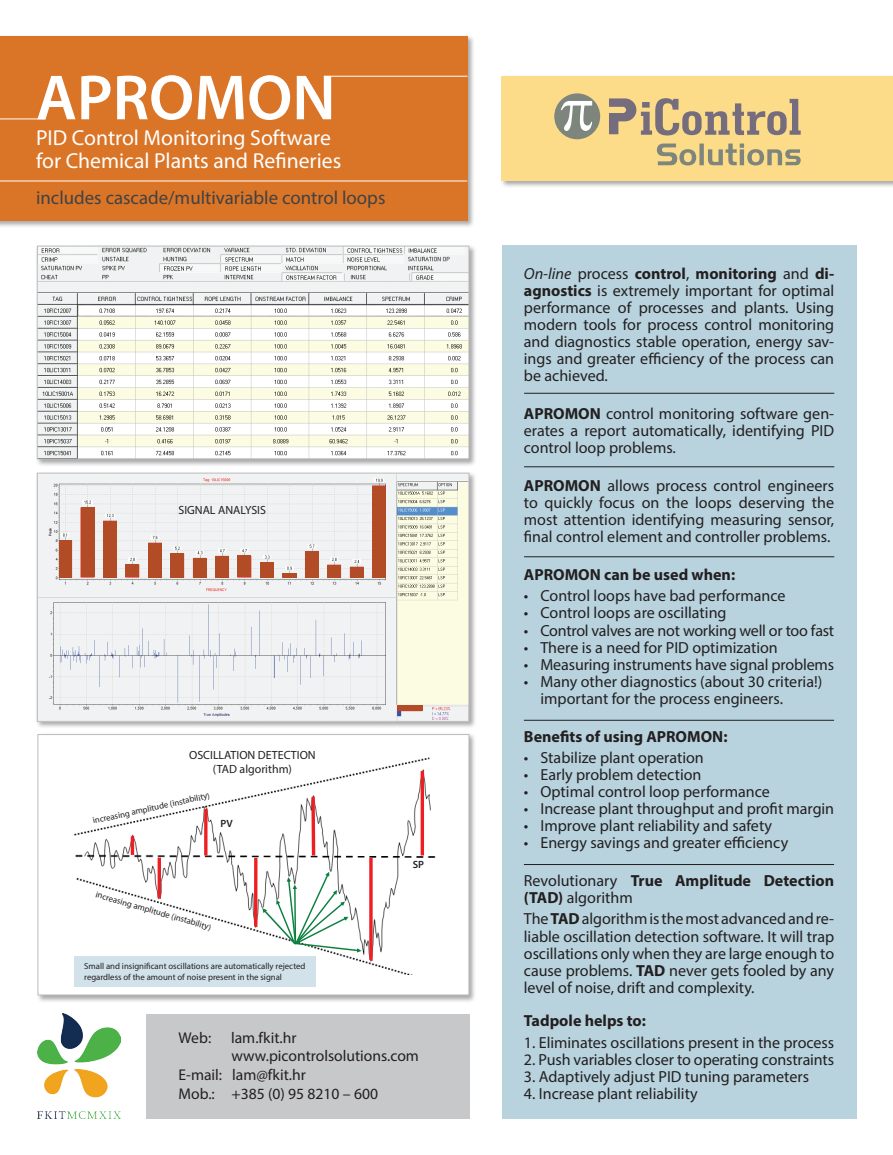
<style>
.page{position:relative;width:893px;height:1155px;background:#fff}
.page>*{position:absolute;margin:0;border:0;box-sizing:border-box;transform-origin:0 0}
.t1{font:21.75px "Myriad Pro";color:#fff}
.t2{font:18.9px "Myriad Pro";color:#414243}
.t3{font:16.05px/17.1px "Myriad Pro";color:#231f20;text-align:justify}
.t4{font:700 16.05px/17.1px "Myriad Pro";color:#231f20}
.t5{font:15.6px "Myriad Pro";color:#231f20}
.t6{font:11.85px "Myriad Pro";color:#231f20}
.t7{font:600 10.5px "Myriad Pro";color:#231f20}
.t8{font:8.7px/10.5px "Myriad Pro";color:#231f20}
.s1{font-style:italic}
.s2{font-weight:700}
.s3{font-weight:400}
</style>
<div class="page">
<div style="left:0;top:35px;width:475px;height:193px;background:#231f20;opacity:.4"></div>
<div style="left:0;top:36px;width:468px;height:185px;background:#da7427"></div>
<div style="left:147px;top:1014px;width:323px;height:104px;background:#c7c8ca"></div>
<div style="left:502px;top:245px;width:354px;height:873px;background:#b8d3de"></div>
<hr style="left:524px;top:864px;width:310px;height:1px;background:#231f20">
<hr style="left:524px;top:720px;width:310px;height:1px;background:#231f20">
<hr style="left:524px;top:556px;width:310px;height:1px;background:#231f20">
<hr style="left:524px;top:466px;width:310px;height:1px;background:#231f20">
<hr style="left:524px;top:393px;width:310px;height:1px;background:#231f20">
<hr style="left:0;top:119px;width:46px;height:1px;background:#fff">
<hr style="left:324px;top:76px;width:144px;height:1px;background:#fff">
<svg style="left:37px;top:75px;width:294px;height:45px"></svg>
<img style="left:38px;top:1013px;width:83px;height:105px">
<div style="left:35px;top:244px;width:442px;height:223px;background:#231f20;opacity:.4"></div>
<img style="left:39px;top:248px;width:428px;height:209px">
<div style="left:37px;top:246px;width:432px;height:213px;border:1px solid #bcbdc0"></div>
<div style="left:35px;top:471px;width:442px;height:258px;background:#231f20;opacity:.4"></div>
<img style="left:39px;top:475px;width:428px;height:244px">
<div style="left:37px;top:473px;width:432px;height:248px;border:1px solid #bcbdc0"></div>
<div style="left:500px;top:74px;width:393px;height:114px;background:#231f20;opacity:.4"></div>
<div style="left:502px;top:76px;width:391px;height:105px;background:#fcdc88"></div>
<hr style="left:0;top:181px;width:467px;height:1px;background:#fff">
<div style="left:36px;top:732px;width:441px;height:270px;background:#231f20;opacity:.4"></div>
<div style="left:38px;top:734px;width:431px;height:261px;background:#fff;border:1px solid #bcbdc0"></div>
<img style="left:74px;top:757px;width:361px;height:217px">
<svg style="left:421px;top:770px;width:3px;height:85px"></svg>
<svg style="left:369px;top:857px;width:4px;height:104px"></svg>
<div style="left:74px;top:955px;width:241px;height:31px;background:#d2e2ea"></div>
<svg style="left:254px;top:796px;width:107px;height:156px"></svg>
<svg style="left:75px;top:787px;width:140px;height:152px"></svg>
<div style="left:218px;top:819px;width:18px;height:10px;background:#fff"></div>
<div style="left:410px;top:859px;width:18px;height:10px;background:#fff"></div>
<svg style="left:657px;top:143px;width:144px;height:22px"></svg>
<svg style="left:609px;top:98px;width:192px;height:37px"></svg>
<div style="left:554px;top:93px;width:46px;height:46px;background:#7e857d;border-radius:50%"></div>
<svg style="left:561px;top:101px;width:31px;height:30px"></svg>
<div style="left:372px;top:485px;width:14px;height:92px;background:#b24c27"></div>
<div style="left:350px;top:566px;width:14px;height:11px;background:#b24c27"></div>
<div style="left:327px;top:564px;width:14px;height:13px;background:#b24c27"></div>
<div style="left:260px;top:562px;width:14px;height:15px;background:#b24c27"></div>
<div style="left:238px;top:555px;width:13px;height:22px;background:#b24c27"></div>
<div style="left:397px;top:705px;width:25px;height:5px;background:#b24c27"></div>
<div style="left:215px;top:555px;width:14px;height:22px;background:#b24c27"></div>
<div style="left:193px;top:558px;width:14px;height:19px;background:#b24c27"></div>
<div style="left:170px;top:553px;width:14px;height:24px;background:#b24c27"></div>
<div style="left:148px;top:542px;width:14px;height:35px;background:#b24c27"></div>
<div style="left:60px;top:540px;width:12px;height:37px;background:#b24c27"></div>
<div style="left:103px;top:520px;width:14px;height:57px;background:#b24c27"></div>
<div style="left:81px;top:507px;width:14px;height:70px;background:#b24c27"></div>
<div style="left:126px;top:564px;width:13px;height:13px;background:#b24c27"></div>
<div style="left:305px;top:551px;width:14px;height:26px;background:#b24c27"></div>
<hr style="left:282px;top:573px;width:14px;height:4px;background:#b24c27">
<p class="t1" style="left:36px;top:124px;width:296px">PID Control Monitoring Software</p>
<p class="t1" style="left:36px;top:148px;width:307px">for Chemical Plants and Refineries</p>
<p class="t2" style="left:36px;top:186px;width:351px">includes cascade/multivariable control loops</p>
<p class="t6" style="left:178px;top:503px;width:89px">SIGNAL ANALYSIS</p>
<p class="t6" style="left:189px;top:747px;width:128px">OSCILLATION DETECTION</p>
<p class="t6" style="left:213px;top:762px;width:81px">(TAD algorithm)</p>
<p class="t8" style="left:92px;top:815px;width:121px;rotate:-12deg">increasing amplitude (instability)</p>
<p class="t7" style="left:221px;top:817px;width:14px">PV</p>
<p class="t8" style="left:97px;top:889px;width:121px;rotate:16deg">increasing amplitude (instability)</p>
<p class="t8" style="left:84px;top:960px;width:223px">Small and insignificant oscillations are automatically rejected regardless of the amount of noise present in the signal</p>
<p class="t7" style="left:413px;top:857px;width:13px">SP</p>
<p class="t5" style="left:179px;top:1027px;width:34px">Web:</p>
<p class="t5" style="left:231px;top:1027px;width:67px">lam.fkit.hr</p>
<p class="t5" style="left:232px;top:1046px;width:189px">www.picontrolsolutions.com</p>
<p class="t5" style="left:179px;top:1065px;width:129px">E-mail: lam@fkit.hr</p>
<p class="t5" style="left:179px;top:1083px;width:201px">Mob.: +385 (0) 95 8210 – 600</p>
<p class="t3" style="left:524px;top:265px;width:312px"><span class="s1">On-line</span> process <span class="s2">control</span>, <span class="s2">monitoring</span> and <span class="s2">di&shy;agnostics</span> is extremely important for optimal performance of processes and plants. Using modern tools for process control monitoring and diagnostics stable operation, energy sav&shy;ings and greater efficiency of the process can be achieved.</p>
<p class="t3" style="left:524px;top:405px;width:312px"><span class="s2">APROMON</span> control monitoring software gen&shy;erates a report automatically, identifying PID control loop problems.</p>
<p class="t3" style="left:524px;top:477px;width:312px"><span class="s2">APROMON</span> allows process control engineers to quickly focus on the loops deserving the most attention identifying measuring sensor, final control element and controller problems.</p>
<p class="t4" style="left:524px;top:565px;width:213px">APROMON can be used when:</p>
<p class="t3" style="left:524px;top:587px;width:263px">• Control loops have bad performance</p>
<p class="t3" style="left:524px;top:604px;width:204px">• Control loops are oscillating</p>
<p class="t3" style="left:524px;top:621px;width:312px">• Control valves are not working well or too fast</p>
<p class="t3" style="left:524px;top:638px;width:255px">• There is a need for PID optimization</p>
<p class="t3" style="left:524px;top:655px;width:312px">• Measuring instruments have signal problems</p>
<p class="t3" style="left:540px;top:672px;width:283px;text-indent:-17px">• Many other diagnostics (about 30 criteria!) important for the process engineers.</p>
<p class="t4" style="left:524px;top:727px;width:205px">Benefits of using APROMON:</p>
<p class="t3" style="left:524px;top:748px;width:181px">• Stabilize plant operation</p>
<p class="t3" style="left:524px;top:765px;width:179px">• Early problem detection</p>
<p class="t3" style="left:524px;top:782px;width:247px">• Optimal control loop performance</p>
<p class="t3" style="left:524px;top:800px;width:312px">• Increase plant throughput and profit margin</p>
<p class="t3" style="left:524px;top:817px;width:250px">• Improve plant reliability and safety</p>
<p class="t3" style="left:524px;top:834px;width:266px">• Energy savings and greater efficiency</p>
<p class="t4" style="left:524px;top:871px;width:312px"><span class="s3">Revolutionary</span> True Amplitude Detection (TAD) <span class="s3">algorithm</span></p>
<p class="t3" style="left:524px;top:910px;width:312px">The <span class="s2">TAD</span> algorithm is the most advanced and re&shy;liable oscillation detection software. It will trap oscillations only when they are large enough to cause problems. <span class="s2">TAD</span> never gets fooled by any level of noise, drift and complexity.</p>
<p class="t4" style="left:524px;top:1011px;width:124px">Tadpole helps to:</p>
<p class="t3" style="left:524px;top:1033px;width:312px">1. Eliminates oscillations present in the process</p>
<p class="t3" style="left:524px;top:1050px;width:312px">2. Push variables closer to operating constraints</p>
<p class="t3" style="left:524px;top:1067px;width:287px">3. Adaptively adjust PID tuning parameters</p>
<p class="t3" style="left:524px;top:1084px;width:175px">4. Increase plant reliability</p>
</div>
